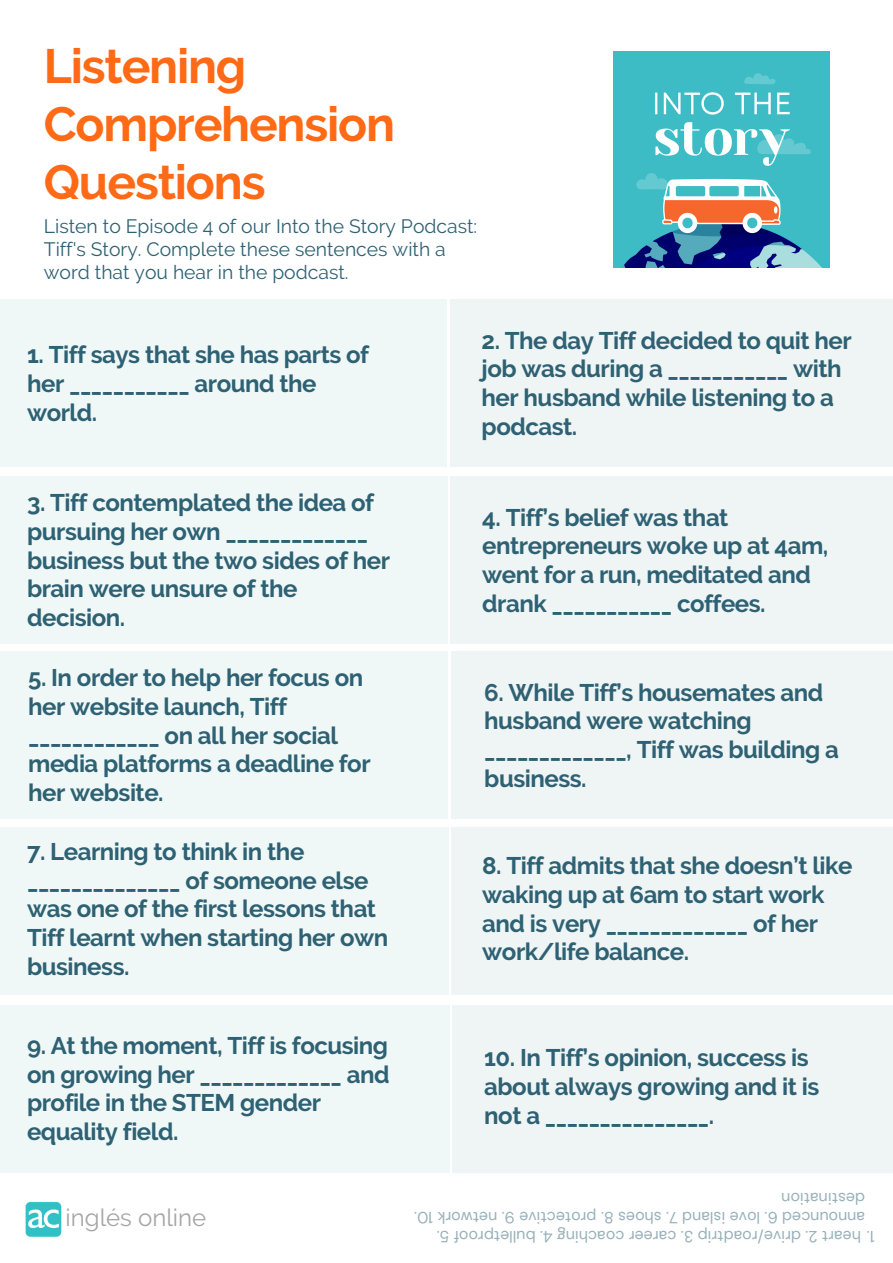
<style>
.page{position:relative;width:893px;height:1263px;background:#fff}
.page>*{position:absolute;margin:0;border:0;box-sizing:border-box;transform-origin:0 0}
.t1{font:700 48px/57.6px "Raleway";letter-spacing:-.025em;color:#ff6a16}
.t2{font:700 24px/28.7px "Raleway";letter-spacing:-.02em;color:#2e6173}
.t3{font:24px "Raleway";color:#a6a6a6}
.t4{font:19.35px/23px "Raleway";color:#2e6173}
.t5{font:16.05px/19px "DM Sans";color:#2e6173}
</style>
<div class="page">
<div style="left:450px;top:299px;width:443px;height:168px;background:#eff5f5"></div>
<div style="left:0;top:299px;width:447px;height:168px;background:#f0f8f7"></div>
<img style="left:613px;top:51px;width:216px;height:216px">
<div style="left:452px;top:1005px;width:441px;height:168px;background:#eff5f5"></div>
<div style="left:450px;top:476px;width:443px;height:167px;background:#eff5f5"></div>
<div style="left:0;top:476px;width:447px;height:167px;background:#f0f8f7"></div>
<div style="left:451px;top:651px;width:442px;height:167px;background:#eff5f5"></div>
<div style="left:0;top:651px;width:448px;height:167px;background:#f0f8f7"></div>
<div style="left:452px;top:827px;width:441px;height:168px;background:#eff5f5"></div>
<div style="left:0;top:827px;width:448px;height:168px;background:#f0f8f7"></div>
<div style="left:0;top:1005px;width:449px;height:168px;background:#f0f8f7"></div>
<img style="left:25px;top:1202px;width:37px;height:35px">
<h1 class="t1" style="left:44px;top:38px;width:353px">Listening<br>Comprehension<br>Questions</h1>
<p class="t4" style="left:44px;top:214px;width:435px">Listen to Episode 4 of our Into the Story Podcast:<br>Tiff's Story. Complete these sentences with a word that you hear in the podcast.</p>
<p class="t2" style="left:27px;top:341px;width:343px">1. Tiff says that she has parts of her ___________ around the world.</p>
<p class="t2" style="left:27px;top:488px;width:364px">3. Tiff contemplated the idea of pursuing her own _____________ business but the two sides of her brain were unsure of the decision.</p>
<p class="t2" style="left:28px;top:663px;width:344px">5. In order to help her focus on her website launch, Tiff ____________ on all her social media platforms a deadline for her website.</p>
<p class="t2" style="left:27px;top:837px;width:363px">7. Learning to think in the ______________ of someone else was one of the first lessons that<br>Tiff learnt when starting her own business.</p>
<p class="t2" style="left:27px;top:1031px;width:364px">9. At the moment, Tiff is focusing on growing her _____________ and profile in the STEM gender equality field.</p>
<p class="t3" style="left:66px;top:1203px;width:142px">inglés online</p>
<p class="t2" style="left:481px;top:326px;width:372px">2. The day Tiff decided to quit her job was during a ___________ with her husband while listening to a podcast.</p>
<p class="t2" style="left:482px;top:503px;width:348px">4. Tiff’s belief was that entrepreneurs woke up at 4am, went for a run, meditated and drank ___________ coffees.</p>
<p class="t2" style="left:484px;top:678px;width:356px">6. While Tiff’s housemates and husband were watching _____________, Tiff was building a business.</p>
<p class="t2" style="left:482px;top:851px;width:372px">8. Tiff admits that she doesn’t like waking up at 6am to start work and is very _____________ of her work/life balance.</p>
<p class="t2" style="left:484px;top:1043px;width:337px">10. In Tiff’s opinion, success is about always growing and it is not a _______________.</p>
<p class="t5" style="left:865px;top:1246px;width:452px;text-indent:-10px;rotate:-180deg">. 1 t r aeh d. 2 dao r / ev i r p i r t r ee r ac. 3 gn i hcaoc 4 b. pt e l l u 5f oo r .<br>decnuonna 6 evo l . dna l s i seohs. 7 8 p. ev i t ce t o r 9 wt en. k r o 01 . d noi tani tse</p>
</div>
